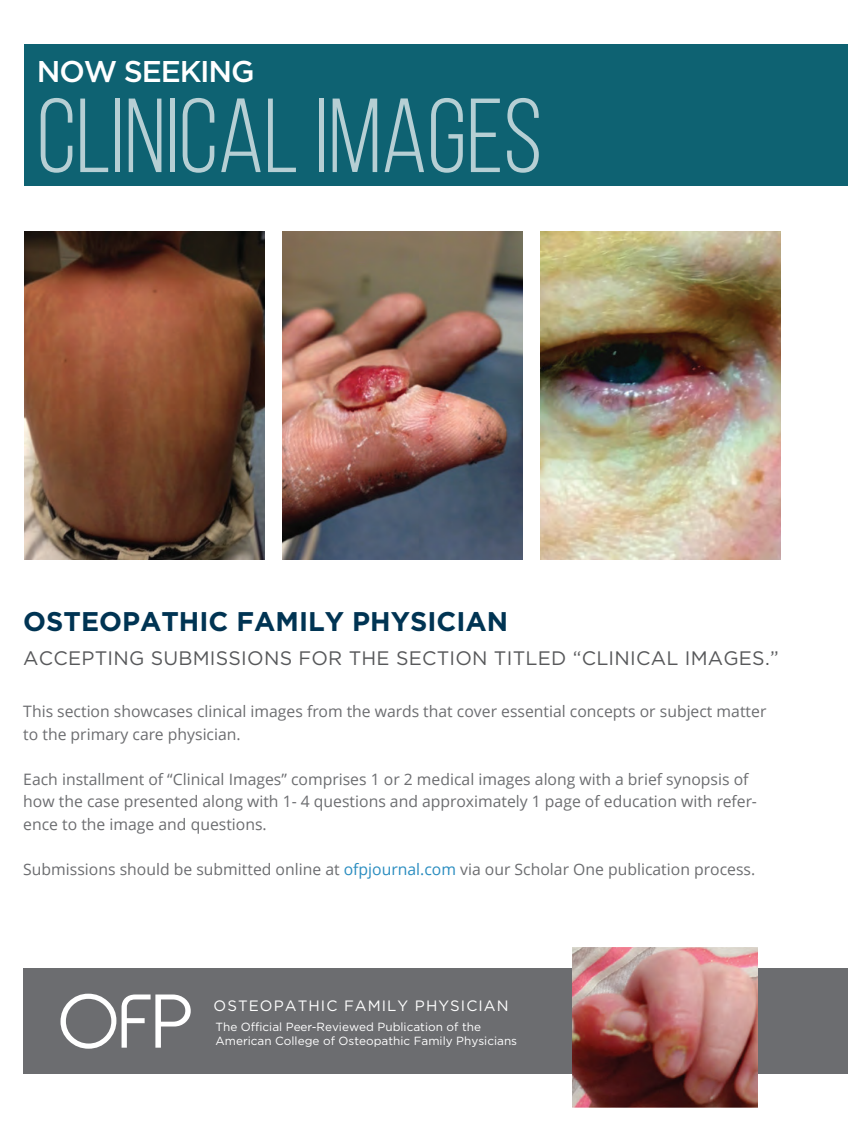
<style>
.page{position:relative;width:864px;height:1148px;background:#fff}
.page>*{position:absolute;margin:0;border:0;box-sizing:border-box;transform-origin:0 0}
.t1{font:105px "Bebas Neue";color:rgb(255 255 255/.7)}
.t2{font:500 30px "Gotham";letter-spacing:-.04em;color:#fff}
.t3{font:700 27px "Gotham";color:#003453}
.t4{font:19.5px "Gotham";letter-spacing:.01em;color:#57585a}
.t5{font:15.75px/22.5px "Open Sans";color:#6c6d70}
.t6{font:15px "Gotham";letter-spacing:.07em;color:#fff}
.t7{font:11.85px/14.7px "Gotham";color:#fff}
.s1{color:#2a8dc0}
</style>
<div class="page">
<div style="left:25px;top:44px;width:823px;height:141px;background:#0e6272"></div>
<div style="left:23px;top:968px;width:825px;height:105px;background:#6c6d70"></div>
<svg style="left:61px;top:993px;width:55px;height:55px"></svg>
<svg style="left:122px;top:994px;width:69px;height:53px"></svg>
<img style="left:25px;top:232px;width:240px;height:327px">
<img style="left:283px;top:232px;width:240px;height:327px">
<img style="left:541px;top:232px;width:240px;height:327px">
<img style="left:573px;top:947px;width:185px;height:160px">
<h2 class="t2" style="left:37px;top:54px;width:219px">NOW SEEKING</h2>
<h1 class="t1" style="left:37px;top:80px;width:507px">CLINICAL IMAGES</h1>
<h3 class="t3" style="left:23px;top:605px;width:486px">OSTEOPATHIC FAMILY PHYSICIAN</h3>
<p class="t4" style="left:23px;top:647px;width:757px">ACCEPTING SUBMISSIONS FOR THE SECTION TITLED “CLINICAL IMAGES.”</p>
<p class="t5" style="left:23px;top:700px;width:745px">This section showcases clinical images from the wards that cover essential concepts or subject matter to the primary care physician.</p>
<p class="t5" style="left:23px;top:767px;width:735px">Each installment of “Clinical Images” comprises 1 or 2 medical images along with a brief synopsis of how the case presented along with 1- 4 questions and approximately 1 page of education with refer&shy;ence to the image and questions.</p>
<p class="t5" style="left:23px;top:857px;width:733px">Submissions should be submitted online at <span class="s1">ofpjournal.com</span> via our Scholar One publication process.</p>
<p class="t6" style="left:214px;top:997px;width:297px">OSTEOPATHIC FAMILY PHYSICIAN</p>
<p class="t7" style="left:216px;top:1018px;width:303px">The Official Peer-Reviewed Publication of the<br>American College of Osteopathic Family Physicians</p>
</div>
